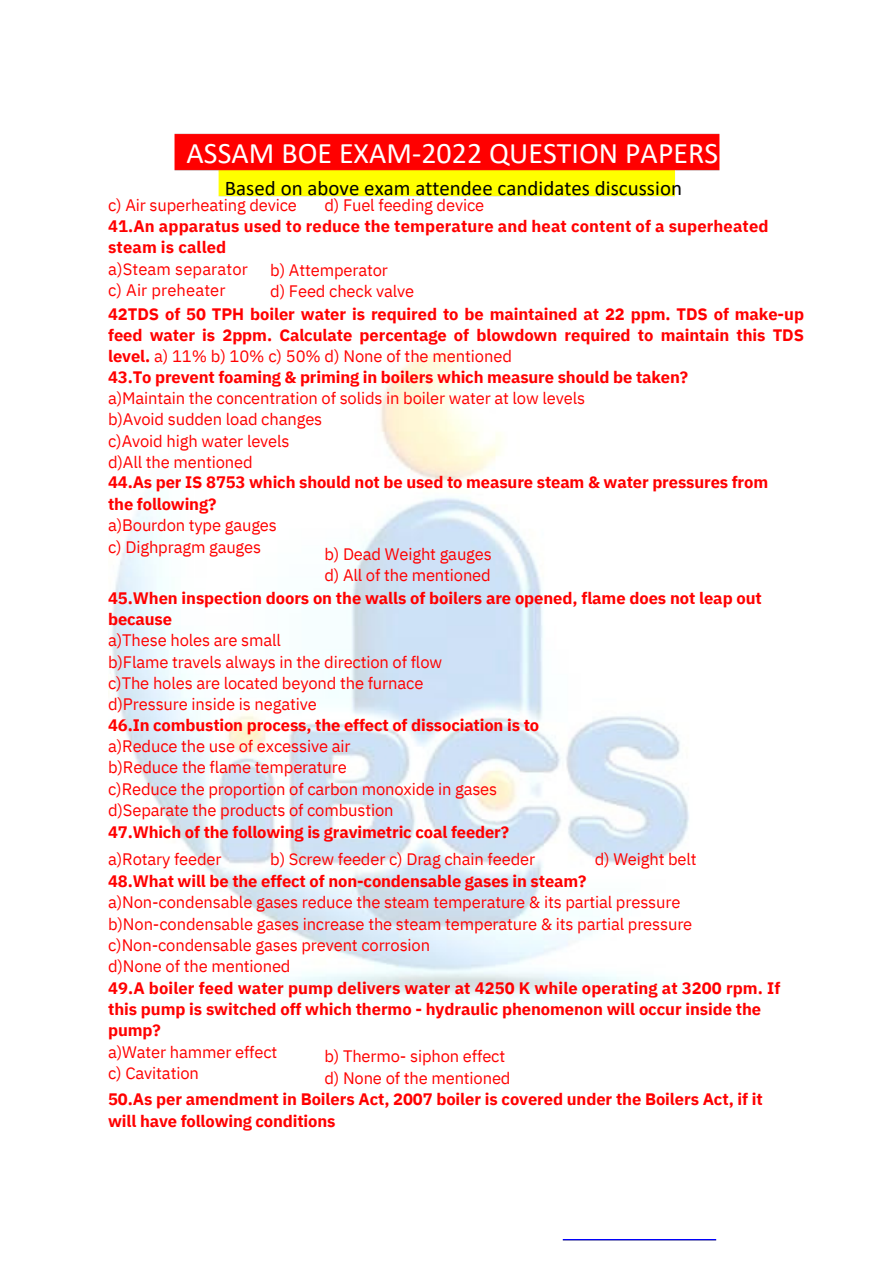
<style>
.page{position:relative;width:894px;height:1264px;background:#fff}
.page>*{position:absolute;margin:0;border:0;box-sizing:border-box;transform-origin:0 0}
.t1{font:29.85px "Calibri";color:#fff}
.t2{font:20.85px "Calibri";color:#000}
.t3{font:700 16.5px/21.3px "IBM Plex Sans";letter-spacing:-.005em;color:#f00}
.t4{font:16.5px/21.3px "IBM Plex Sans";letter-spacing:-.01em;color:#f00}
.s1{font-weight:400}
</style>
<div class="page">
<img style="left:111px;top:350px;width:578px;height:647px">
<img style="left:174px;top:133px;width:546px;height:64px">
<img style="left:562px;top:1239px;width:155px;height:1px">
<p class="t1" style="left:186px;top:140px;width:533px">ASSAM BOE EXAM-2022 QUESTION PAPERS</p>
<p class="t2" style="left:225px;top:180px;width:458px">Based on above exam attendee candidates discussion</p>
<h1 class="t4" style="left:108px;top:194px;width:190px">c) Air superheating device</h1>
<p class="t4" style="left:324px;top:194px;width:161px">d) Fuel feeding device</p>
<p class="t3" style="left:108px;top:215px;width:661px">41.An apparatus used to reduce the temperature and heat content of a superheated steam is called<br><span class="s1">a)Steam separator<br>c) Air preheater</span></p>
<p class="t4" style="left:270px;top:259px;width:145px">b) Attemperator<br>d) Feed check valve</p>
<p class="t3" style="left:108px;top:303px;width:697px;text-align:justify">42TDS of 50 TPH boiler water is required to be maintained at 22 ppm. TDS of make-up feed water is 2ppm. Calculate percentage of blowdown required to maintain this TDS level. <span class="s1">a) 11% b) 10% c) 50% d) None of the mentioned</span></p>
<p class="t3" style="left:108px;top:366px;width:581px">43.To prevent foaming &amp; priming in boilers which measure should be taken?</p>
<p class="t4" style="left:108px;top:387px;width:478px">a)Maintain the concentration of solids in boiler water at low levels</p>
<p class="t4" style="left:108px;top:408px;width:216px">b)Avoid sudden load changes</p>
<p class="t4" style="left:108px;top:430px;width:183px">c)Avoid high water levels</p>
<p class="t4" style="left:108px;top:451px;width:146px">d)All the mentioned</p>
<p class="t3" style="left:108px;top:471px;width:661px">44.As per IS 8753 which should not be used to measure steam &amp; water pressures from</p>
<p class="t3" style="left:108px;top:493px;width:110px">the following?</p>
<p class="t4" style="left:108px;top:514px;width:170px">a)Bourdon type gauges</p>
<p class="t4" style="left:108px;top:535px;width:155px">c) Dighpragm gauges</p>
<p class="t4" style="left:324px;top:542px;width:169px">b) Dead Weight gauges</p>
<p class="t4" style="left:324px;top:564px;width:168px">d) All of the mentioned</p>
<p class="t3" style="left:108px;top:586px;width:655px">45.When inspection doors on the walls of boilers are opened, flame does not leap out</p>
<p class="t3" style="left:108px;top:608px;width:65px">because</p>
<p class="t4" style="left:108px;top:629px;width:174px">a)These holes are small</p>
<p class="t4" style="left:108px;top:651px;width:335px">b)Flame travels always in the direction of flow</p>
<p class="t4" style="left:108px;top:672px;width:317px">c)The holes are located beyond the furnace</p>
<p class="t4" style="left:108px;top:693px;width:210px">d)Pressure inside is negative</p>
<p class="t3" style="left:108px;top:714px;width:432px">46.In combustion process, the effect of dissociation is to</p>
<p class="t4" style="left:108px;top:735px;width:244px">a)Reduce the use of excessive air</p>
<p class="t4" style="left:108px;top:756px;width:240px">b)Reduce the flame temperature</p>
<p class="t4" style="left:108px;top:778px;width:390px">c)Reduce the proportion of carbon monoxide in gases</p>
<p class="t4" style="left:108px;top:799px;width:287px">d)Separate the products of combustion</p>
<p class="t3" style="left:108px;top:820px;width:402px">47.Which of the following is gravimetric coal feeder?</p>
<p class="t4" style="left:108px;top:848px;width:115px">a)Rotary feeder</p>
<p class="t4" style="left:270px;top:848px;width:266px">b) Screw feeder c) Drag chain feeder</p>
<p class="t4" style="left:594px;top:848px;width:103px">d) Weight belt</p>
<p class="t3" style="left:108px;top:869px;width:479px">48.What will be the effect of non-condensable gases in steam?</p>
<p class="t4" style="left:108px;top:891px;width:573px">a)Non-condensable gases reduce the steam temperature &amp; its partial pressure</p>
<p class="t4" style="left:108px;top:912px;width:585px">b)Non-condensable gases increase the steam temperature &amp; its partial pressure</p>
<p class="t4" style="left:108px;top:934px;width:323px">c)Non-condensable gases prevent corrosion</p>
<p class="t4" style="left:108px;top:955px;width:184px">d)None of the mentioned</p>
<p class="t3" style="left:108px;top:976px;width:673px">49.A boiler feed water pump delivers water at 4250 K while operating at 3200 rpm. If</p>
<p class="t3" style="left:108px;top:998px;width:654px">this pump is switched off which thermo - hydraulic phenomenon will occur inside the</p>
<p class="t3" style="left:108px;top:1019px;width:54px">pump?</p>
<p class="t4" style="left:108px;top:1040px;width:171px">a)Water hammer effect</p>
<p class="t4" style="left:108px;top:1062px;width:92px">c) Cavitation</p>
<p class="t4" style="left:324px;top:1045px;width:182px">b) Thermo- siphon effect</p>
<p class="t4" style="left:324px;top:1066px;width:188px">d) None of the mentioned</p>
<p class="t3" style="left:108px;top:1088px;width:656px">50.As per amendment in Boilers Act, 2007 boiler is covered under the Boilers Act, if it will have following conditions</p>
</div>
